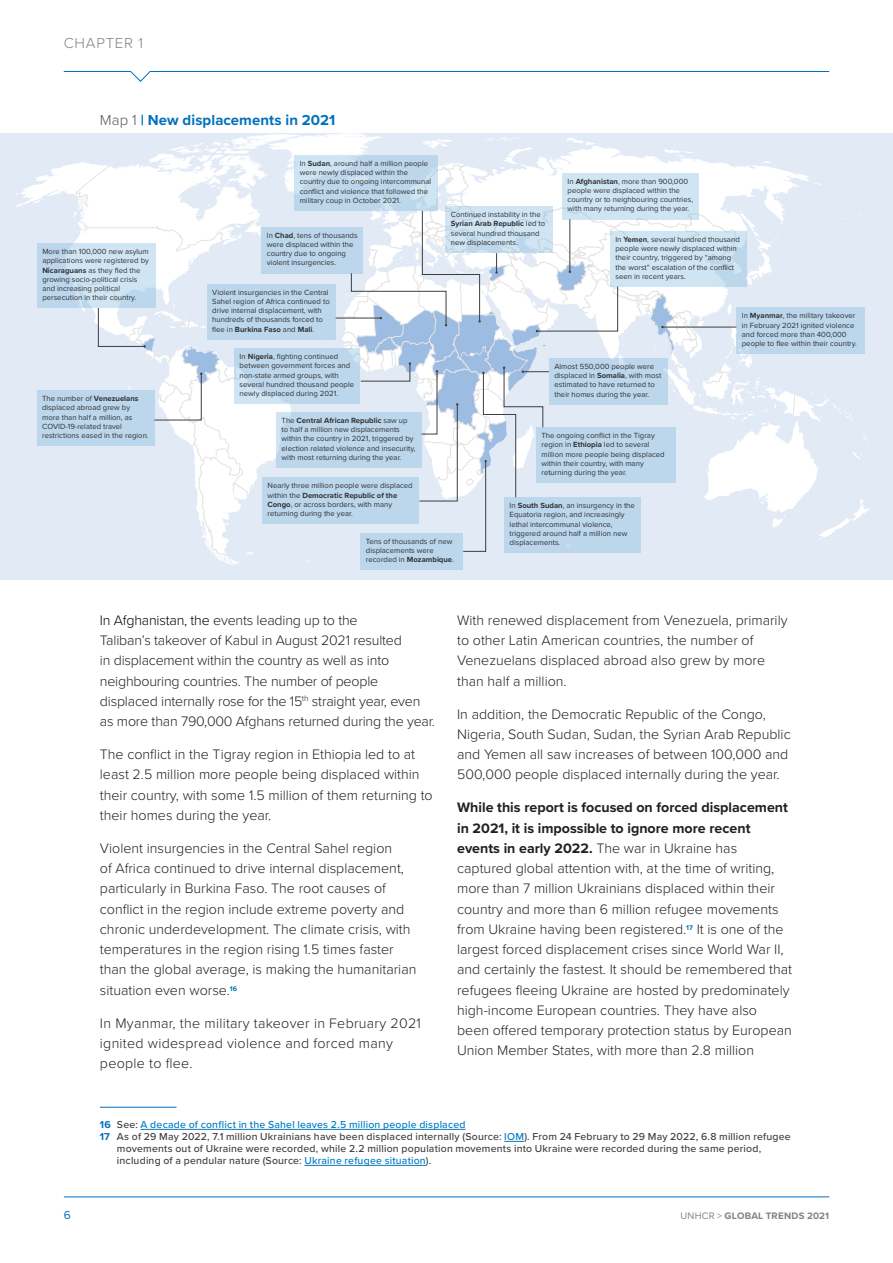
<style>
.page{position:relative;width:893px;height:1263px;background:#fff}
.page>*{position:absolute;margin:0;border:0;box-sizing:border-box;transform-origin:0 0}
._2021___table_figure{font:700 15px "Proxima Nova";letter-spacing:.005em;color:#0072bc}
.t1{font:300 15px "Proxima Nova";color:#808285}
._2021___normalText_w{font:300 14.25px/20.2px "Proxima Nova";color:#231f20}
._2021___normalText_w-2{font:300 14.25px/20.2px "Proxima Nova";letter-spacing:.02em;color:#231f20}
.t2{font:12px "Proxima Nova";color:#0072bc}
._2021___Footnote{font:500 10.5px/12px "Proxima Nova";letter-spacing:.02em;color:#3e3e3f}
._2021___Footnote-2{font:500 10.5px "Proxima Nova";letter-spacing:.02em;color:#007ac0}
.t3{font:700 9.75px "Proxima Nova";letter-spacing:.02em;color:#808285}
.t4{font:7.8px/9.3px "Proxima Nova";color:#313232}
.s1{font-weight:300;color:#57585a}
.s2{font-weight:700}
.s3{color:#000}
.s4{font-weight:700;color:#0072bc}
.s5{color:#3e3e3f}
.s6{color:#007ac0}
.s7{font-weight:400}
</style>
<div class="page">
<div style="left:0;top:133px;width:893px;height:447px;background:#e2eaf6"></div>
<svg style="left:15px;top:166px;width:50px;height:41px"></svg>
<svg style="left:65px;top:133px;width:805px;height:432px"></svg>
<div style="left:37px;top:390px;width:117px;height:56px;background:#bcd6ec"></div>
<div style="left:360px;top:533px;width:103px;height:37px;background:#bcd6ec"></div>
<div style="left:276px;top:412px;width:145px;height:55px;background:#bcd6ec"></div>
<div style="left:262px;top:478px;width:157px;height:46px;background:#bcd6ec"></div>
<div style="left:562px;top:173px;width:137px;height:46px;background:#d0e5f3"></div>
<div style="left:536px;top:427px;width:139px;height:56px;background:#bcd6ec"></div>
<div style="left:207px;top:284px;width:129px;height:55px;background:#bcd6ec"></div>
<svg style="left:445px;top:206px;width:108px;height:46px;background:#cbe1f0"></svg>
<div style="left:504px;top:497px;width:137px;height:56px;background:#bcd6ec"></div>
<svg style="left:294px;top:155px;width:144px;height:56px;background:#c1d9ed"></svg>
<div style="left:549px;top:358px;width:119px;height:46px;background:#bcd6ec"></div>
<div style="left:736px;top:308px;width:128px;height:46px;background:#bcd6ec"></div>
<svg style="left:234px;top:348px;width:126px;height:56px;background:#bed7ec"></svg>
<div style="left:610px;top:231px;width:137px;height:55px;background:linear-gradient(to right,#d3e7f4,#c8def0)"></div>
<svg style="left:37px;top:243px;width:118px;height:65px;background:#c8dff0"></svg>
<div style="left:261px;top:227px;width:102px;height:46px;background:#bcd6ec"></div>
<hr style="left:100px;top:1107px;width:76px;height:1px;background:#0072bc">
<hr style="left:141px;top:1129px;width:325px;height:1px;background:#007ac0">
<svg style="left:504px;top:1141px;width:20px;height:1px"></svg>
<hr style="left:304px;top:1165px;width:122px;height:1px;background:#007ac0">
<hr style="left:64px;top:1196px;width:765px;height:1px;background:#0072bc">
<svg style="left:63px;top:71px;width:767px;height:11px"></svg>
<h1 class="t1" style="left:64px;top:32px;width:22px">Chapter</h1>
<h1 class="t1" style="left:138px;top:32px;width:6px">1</h1>
<p class="_2021___table_figure" style="left:100px;top:109px;width:237px"><span class="s1">Map 1</span> | New displacements in 2021</p>
<p class="t4" style="left:42px;top:246px;width:108px">More than 100,000 new asylum applications were registered by<br><span class="s2">Nicaraguans</span> as they fled the growing socio-political crisis and increasing political persecution in their country.</p>
<p class="t4" style="left:300px;top:158px;width:133px">In <span class="s2">Sudan</span>, around half a million people were newly displaced within the country due to ongoing intercommunal conflict and violence that followed the military coup in October 2021.</p>
<p class="t4" style="left:267px;top:230px;width:92px">In <span class="s2">Chad</span>, tens of thousands were displaced within the country due to ongoing violent insurgencies.</p>
<p class="t4" style="left:212px;top:287px;width:119px">Violent insurgencies in the Central Sahel region of Africa continued to drive internal displacement, with hundreds of thousands forced to flee in <span class="s2">Burkina Faso</span> and <span class="s2">Mali</span>.</p>
<p class="t4" style="left:451px;top:209px;width:96px">Continued instability in the<br><span class="s2">Syrian Arab Republic</span> led to several hundred thousand new displacements.</p>
<p class="t4" style="left:568px;top:176px;width:127px">In <span class="s2">Afghanistan</span>, more than 900,000 people were displaced within the country or to neighbouring countries, with many returning during the year.</p>
<p class="t4" style="left:615px;top:234px;width:126px">In <span class="s2">Yemen</span>, several hundred thousand people were newly displaced within their country, triggered by “among the worst” escalation of the conflict seen in recent years.</p>
<p class="t4" style="left:742px;top:311px;width:117px">In <span class="s2">Myanmar</span>, the military takeover in February 2021 ignited violence and forced more than 400,000 people to flee within their country.</p>
<p class="t4" style="left:42px;top:394px;width:108px">The number of <span class="s2">Venezuelans </span>displaced abroad grew by more than half a million, as<br>COVID-19-related travel restrictions eased in the region.</p>
<p class="t4" style="left:240px;top:351px;width:116px">In <span class="s2">Nigeria</span>, fighting continued between government forces and non-state armed groups, with several hundred thousand people newly displaced during 2021.</p>
<p class="t4" style="left:282px;top:415px;width:135px">The <span class="s2">Central African Republic</span> saw up to half a million new displacements within the country in 2021, triggered by election related violence and insecurity, with most returning during the year.</p>
<p class="t4" style="left:268px;top:481px;width:147px">Nearly three million people were displaced within the <span class="s2">Democratic Republic of the Congo</span>, or across borders, with many returning during the year.</p>
<p class="t4" style="left:366px;top:536px;width:90px">Tens of thousands of new displacements were recorded in <span class="s2">Mozambique</span>.</p>
<p class="t4" style="left:554px;top:361px;width:109px">Almost 550,000 people were displaced in <span class="s2">Somalia</span>, with most estimated to have returned to their homes during the year.</p>
<p class="t4" style="left:541px;top:430px;width:125px">The ongoing conflict in the Tigray region in <span class="s2">Ethiopia</span> led to several million more people being displaced within their country, with many returning during the year.</p>
<p class="t4" style="left:510px;top:500px;width:127px">In <span class="s2">South Sudan</span>, an insurgency in the<br>Equatoria region, and increasingly lethal intercommunal violence, triggered around half a million new displacements.</p>
<p class="_2021___normalText_w" style="left:100px;top:609px;width:337px"><span class="s3">In Afghanistan, the</span> events leading up to the<br>Taliban’s takeover of Kabul in August 2021 resulted<br>in displacement within the country as well as into neighbouring countries. The number of people displaced internally rose for the 15<sup>th</sup> straight year, even as more than 790,000 Afghans returned during the year.</p>
<p class="_2021___normalText_w" style="left:100px;top:743px;width:334px">The conflict in the Tigray region in Ethiopia led to at least 2.5 million more people being displaced within their country, with some 1.5 million of them returning to their homes during the year.</p>
<p class="_2021___normalText_w" style="left:100px;top:837px;width:318px">Violent insurgencies in the Central Sahel region<br>of Africa continued to drive internal displacement, particularly in Burkina Faso. The root causes of conflict in the region include extreme poverty and chronic underdevelopment. The climate crisis, with temperatures in the region rising 1.5 times faster than the global average, is making the humanitarian situation even worse.<sup>16</sup></p>
<p class="_2021___normalText_w-2" style="left:100px;top:1012px;width:323px">In Myanmar, the military takeover in February 2021 ignited widespread violence and forced many people to flee.</p>
<p class="_2021___normalText_w" style="left:457px;top:609px;width:332px">With renewed displacement from Venezuela, primarily to other Latin American countries, the number of Venezuelans displaced abroad also grew by more than half a million.</p>
<p class="_2021___normalText_w" style="left:457px;top:703px;width:335px">In addition, the Democratic Republic of the Congo, Nigeria, South Sudan, Sudan, the Syrian Arab Republic and Yemen all saw increases of between 100,000 and 500,000 people displaced internally during the year.</p>
<p class="_2021___normalText_w" style="left:457px;top:797px;width:337px"><span class="s2">While this report is focused on forced displacement in 2021, it is impossible to ignore more recent events in early 2022.</span> The war in Ukraine has captured global attention with, at the time of writing, more than 7 million Ukrainians displaced within their country and more than 6 million refugee movements from Ukraine having been registered.<sup>17</sup> It is one of the largest forced displacement crises since World War II, and certainly the fastest. It should be remembered that refugees fleeing Ukraine are hosted by predominately high-income European countries. They have also been offered temporary protection status by European Union Member States, with more than 2.8 million</p>
<p class="_2021___Footnote-2" style="left:100px;top:1116px;width:367px"><span class="s4">16</span> <span class="s5">See:</span> A decade of conflict in the Sahel leaves 2.5 million people displaced</p>
<p class="_2021___Footnote" style="left:117px;top:1130px;width:675px;text-indent:-17px"><span class="s4">17</span> As of 29 May 2022, 7.1 million Ukrainians have been displaced internally (Source: <span class="s6">IOM</span>). From 24 February to 29 May 2022, 6.8 million refugee movements out of Ukraine were recorded, while 2.2 million population movements into Ukraine were recorded during the same period, including of a pendular nature (Source: <span class="s6">Ukraine refugee situation</span>).</p>
<h3 class="t2" style="left:64px;top:1206px;width:9px">6</h3>
<p class="t3" style="left:680px;top:1208px;width:150px"><span class="s7">UNHCR &gt;</span> GLOBAL TRENDS 2021</p>
</div>
